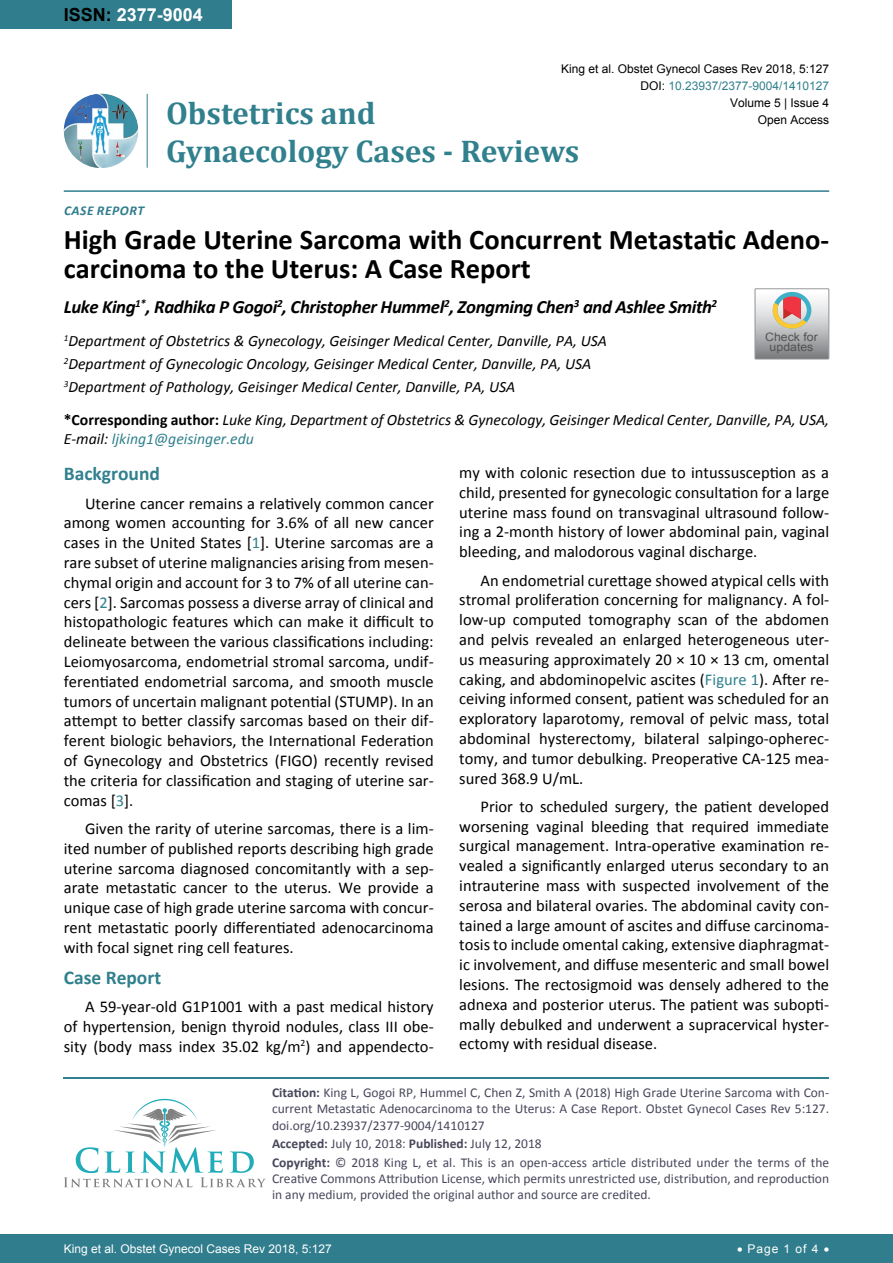
<style>
.page{position:relative;width:893px;height:1263px;background:#fff}
.page>*{position:absolute;margin:0;border:0;box-sizing:border-box;transform-origin:0 0}
.t1{font:700 31.5px/37.8px "Cambria";color:#30808d}
.t2{font:700 28.5px/28.8px "Calibri";color:#000}
.t3{font:700 19.5px "Calibri";color:#30808d}
.t4{font:italic 700 18.75px "Calibri";letter-spacing:-.02em;color:#000}
.t5{font:700 18px "Arial";color:#fff}
.t6{font:16.5px/19.8px "Calibri";color:#000;text-align:justify}
.t7{font:italic 15.75px/23.1px "Calibri";color:#000}
.t8{font:13.5px/16.2px "Calibri";color:#47475c}
.t9{font:italic 700 13.5px "Calibri";letter-spacing:.04em;color:#307d8d}
.t10{font:12px "Arial";color:#000}
.t11{font:12px "Arial";color:#fff}
.t12{font:12px "Arial";color:#30808d}
.t13{font:11.7px/10.1px "Arial";color:#535353;text-align:center;scale:1.06 1}
.s1{color:#000}
.s2{font-weight:700;font-style:normal}
.s3{color:#30808d}
.s4{font-weight:700}
</style>
<div class="page">
<div style="left:0;top:0;width:231px;height:28px;background:#307d8d"></div>
<img style="left:64px;top:94px;width:74px;height:74px;border-radius:37px">
<hr style="left:147px;top:94px;width:1px;height:74px;background:#307d8d">
<hr style="left:64px;top:190px;width:765px;height:2px;background:#307d8d">
<hr style="left:64px;top:1077px;width:765px;height:1px;background:#30808d">
<svg style="left:64px;top:1099px;width:202px;height:88px"></svg>
<div style="left:0;top:1234px;width:893px;height:29px;background:#307d8d"></div>
<svg style="left:755px;top:289px;width:74px;height:70px;background:#bdb6b3"></svg>
<p class="t5" style="left:64px;top:2px;width:141px"><span class="s1">ISSN:</span> 2377-9004</p>
<p class="t9" style="left:64px;top:202px;width:82px">Case Repor t</p>
<p class="t10" style="left:561px;top:60px;width:270px">King et al. Obstet Gynecol Cases Rev 2018, 5:127</p>
<p class="t10" style="left:730px;top:95px;width:101px">Volume 5 | Issue 4</p>
<p class="t12" style="left:640px;top:78px;width:190px"><span class="s1">DOI:</span> 10.23937/2377-9004/1410127</p>
<h1 class="t1" style="left:166px;top:93px;width:415px">Obstetrics and<br>Gynaecology Cases - Reviews</h1>
<p class="t10" style="left:758px;top:112px;width:73px">Open Access</p>
<h2 class="t2" style="left:64px;top:224px;width:767px">High Grade Uterine Sarcoma with Concurrent Metastatic Adeno&shy;carcinoma to the Uterus: A Case Report</h2>
<p class="t4" style="left:64px;top:295px;width:655px">Luke King<sup>1*</sup>, Radhika P Gogoi<sup>2</sup>, Christopher Hummel<sup>2</sup>, Zongming Chen<sup>3</sup> and Ashlee Smith<sup>2</sup></p>
<p class="t7" style="left:64px;top:329px;width:545px"><sup>1</sup>Department of Obstetrics &amp; Gynecology, Geisinger Medical Center, Danville, PA, USA<br><sup>2</sup>Department of Gynecologic Oncology, Geisinger Medical Center, Danville, PA, USA<br><sup>3</sup>Department of Pathology, Geisinger Medical Center, Danville, PA, USA</p>
<p class="t13" style="left:765px;top:332px;width:51px">Check for updates</p>
<p class="t7" style="left:64px;top:410px;width:767px;line-height:18.9px"><span class="s2">*Corresponding author:</span> Luke King, Department of Obstetrics &amp; Gynecology, Geisinger Medical Center, Danville, PA, USA,<br>E-mail: <span class="s3">ljking1@geisinger.edu</span></p>
<p class="t3" style="left:64px;top:462px;width:98px">Background</p>
<p class="t6" style="left:64px;top:493px;width:371px;text-indent:21px">Uterine cancer remains a relatively common cancer among women accounting for 3.6% of all new cancer cases in the United States [<span class="s3">1</span>]. Uterine sarcomas are a rare subset of uterine malignancies arising from mesen&shy;chymal origin and account for 3 to 7% of all uterine can&shy;cers [<span class="s3">2</span>]. Sarcomas possess a diverse array of clinical and histopathologic features which can make it difficult to delineate between the various classifications including:<br>Leiomyosarcoma, endometrial stromal sarcoma, undif&shy;ferentiated endometrial sarcoma, and smooth muscle tumors of uncertain malignant potential (STUMP). In an attempt to better classify sarcomas based on their dif&shy;ferent biologic behaviors, the International Federation of Gynecology and Obstetrics (FIGO) recently revised the criteria for classification and staging of uterine sar&shy;comas [<span class="s3">3</span>].</p>
<p class="t6" style="left:64px;top:818px;width:371px;text-indent:21px">Given the rarity of uterine sarcomas, there is a lim&shy;ited number of published reports describing high grade uterine sarcoma diagnosed concomitantly with a sep&shy;arate metastatic cancer to the uterus. We provide a unique case of high grade uterine sarcoma with concur&shy;rent metastatic poorly differentiated adenocarcinoma with focal signet ring cell features.</p>
<p class="t3" style="left:64px;top:965px;width:99px">Case Report</p>
<p class="t6" style="left:64px;top:997px;width:371px;text-indent:21px">A 59-year-old G1P1001 with a past medical history of hypertension, benign thyroid nodules, class III obe&shy;sity (body mass index 35.02 kg/m<sup>2</sup>) and appendecto-</p>
<p class="t6" style="left:459px;top:463px;width:371px">my with colonic resection due to intussusception as a child, presented for gynecologic consultation for a large uterine mass found on transvaginal ultrasound follow&shy;ing a 2-month history of lower abdominal pain, vaginal bleeding, and malodorous vaginal discharge.</p>
<p class="t6" style="left:459px;top:570px;width:371px;text-indent:21px">An endometrial curettage showed atypical cells with stromal proliferation concerning for malignancy. A fol&shy;low-up computed tomography scan of the abdomen and pelvis revealed an enlarged heterogeneous uter&shy;us measuring approximately 20 × 10 × 13 cm, omental caking, and abdominopelvic ascites (<span class="s3">Figure 1</span>). After re&shy;ceiving informed consent, patient was scheduled for an exploratory laparotomy, removal of pelvic mass, total abdominal hysterectomy, bilateral salpingo-opherec&shy;tomy, and tumor debulking. Preoperative CA-125 mea&shy;sured 368.9 U/mL.</p>
<p class="t6" style="left:459px;top:796px;width:371px;text-indent:21px">Prior to scheduled surgery, the patient developed worsening vaginal bleeding that required immediate surgical management. Intra-operative examination re&shy;vealed a significantly enlarged uterus secondary to an intrauterine mass with suspected involvement of the serosa and bilateral ovaries. The abdominal cavity con&shy;tained a large amount of ascites and diffuse carcinoma&shy;tosis to include omental caking, extensive diaphragmat&shy;ic involvement, and diffuse mesenteric and small bowel lesions. The rectosigmoid was densely adhered to the adnexa and posterior uterus. The patient was subopti&shy;mally debulked and underwent a supracervical hyster&shy;ectomy with residual disease.</p>
<p class="t8" style="left:272px;top:1084px;width:559px;text-align:justify"><span class="s4">Citation:</span> King L, Gogoi RP, Hummel C, Chen Z, Smith A (2018) High Grade Uterine Sarcoma with Con&shy;current Metastatic Adenocarcinoma to the Uterus: A Case Report. Obstet Gynecol Cases Rev 5:127. doi.org/10.23937/2377-9004/1410127</p>
<p class="t8" style="left:272px;top:1134px;width:559px;line-height:18.6px"><span class="s4">Accepted:</span> July 10, 2018: <span class="s4">Published:</span> July 12, 2018<br><span class="s4">Copyright:</span> © 2018 King L, et al. This is an open-access article distributed under the terms of the</p>
<p class="t8" style="left:272px;top:1170px;width:559px">Creative Commons Attribution License, which permits unrestricted use, distribution, and reproduction in any medium, provided the original author and source are credited.</p>
<p class="t11" style="left:64px;top:1241px;width:270px">King et al. Obstet Gynecol Cases Rev 2018, 5:127</p>
<p class="t11" style="left:737px;top:1241px;width:94px">• Page 1 of 4 •</p>
</div>
